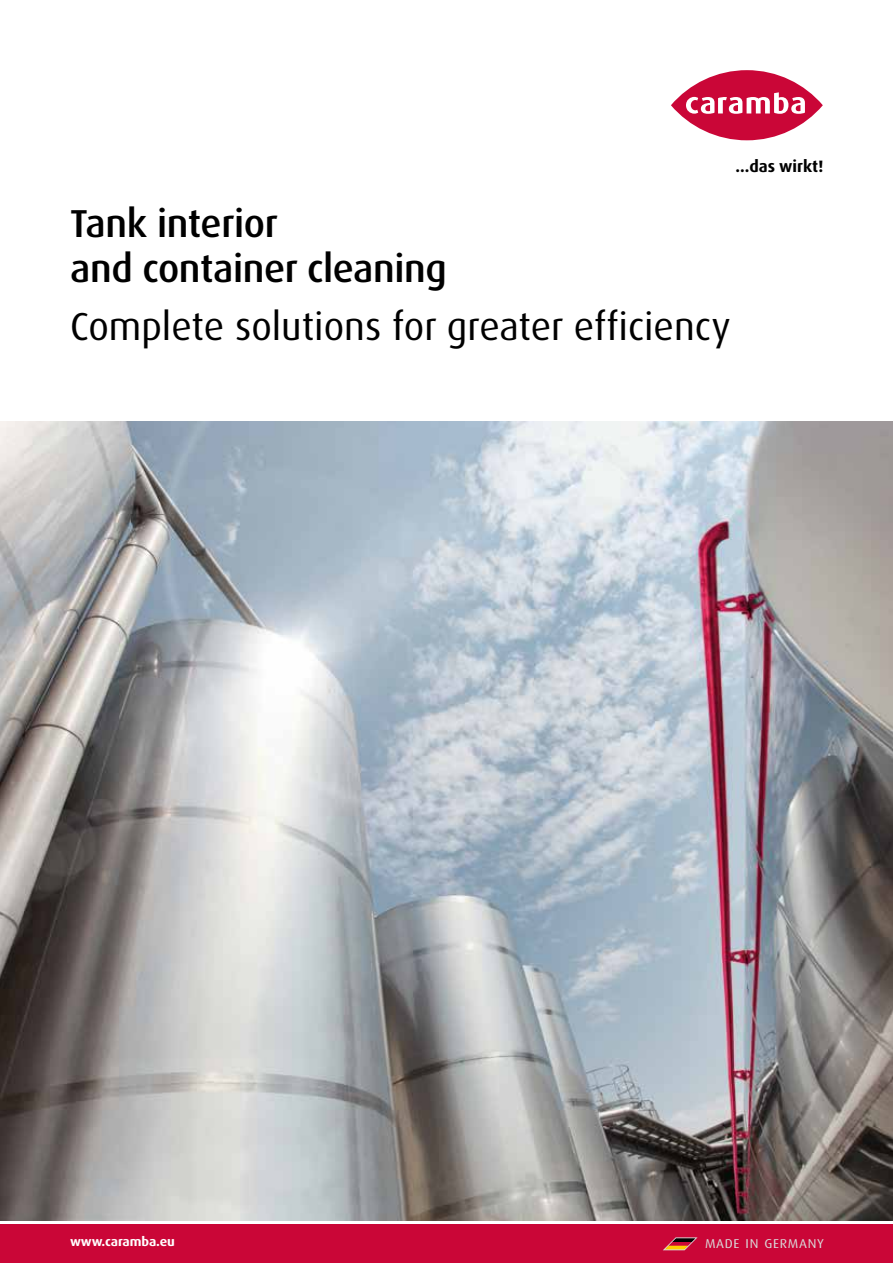
<style>
.page{position:relative;width:893px;height:1263px;background:#fff}
.page>*{position:absolute;margin:0;border:0;box-sizing:border-box;transform-origin:0 0}
.t1{font:39px "Dax Pro";color:#000}
.t2{font:500 39px/45px "Dax Pro";letter-spacing:-.01em;color:#000}
.t3{font:700 16.5px "Dax Pro";color:#000}
.t4{font:700 12.9px "Dax Pro";letter-spacing:-.01em;color:#fff;scale:1.05 1}
.t5{font:12.9px "Dax Pro";letter-spacing:.05em;color:#dadada;scale:1.05 1}
</style>
<div class="page">
<svg style="left:671px;top:70px;width:152px;height:70px;background:#d23058"></svg>
<svg style="left:686px;top:92px;width:119px;height:22px"></svg>
<img style="left:0;top:421px;width:893px;height:800px">
<div style="left:0;top:1225px;width:893px;height:38px;background:#ca0637"></div>
<svg style="left:663px;top:1237px;width:35px;height:14px"></svg>
<p class="t3" style="left:735px;top:156px;width:90px">...das wirkt!</p>
<p class="t2" style="left:70px;top:201px;width:378px">Tank interior<br>and container cleaning</p>
<p class="t1" style="left:70px;top:301px;width:662px">Complete solutions for greater efficiency</p>
<p class="t4" style="left:70px;top:1233px;width:101px">www.caramba.eu</p>
<p class="t5" style="left:705px;top:1235px;width:115px">MADE IN GERMANY</p>
</div>
